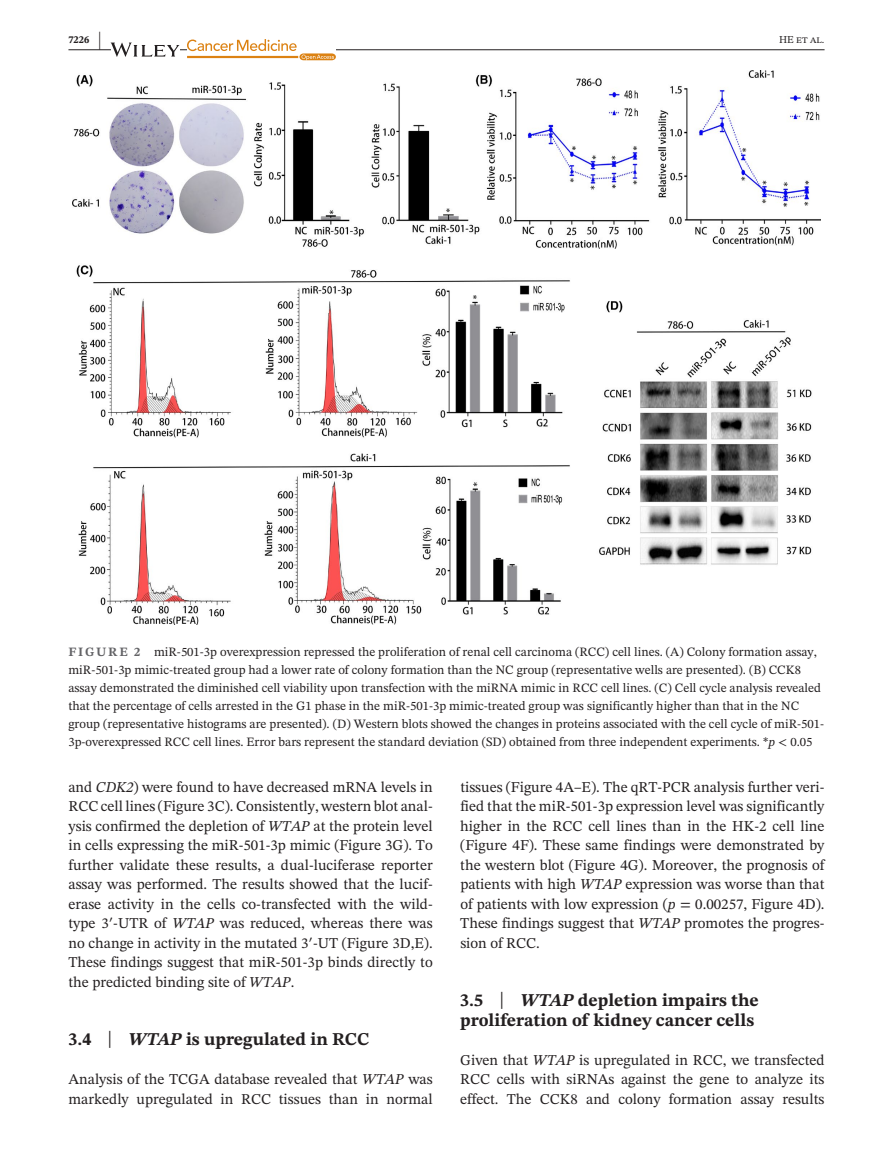
<style>
.page{position:relative;width:893px;height:1174px;background:#fff}
.page>*{position:absolute;margin:0;border:0;box-sizing:border-box;transform-origin:0 0}
.t1{font:700 18px/19.5px "STIX Two Text";color:#231f20}
.t2{font:15px/19.5px "STIX Two Text";color:#231f20;text-align:justify}
.t3{font:12.75px/18px "STIX Two Text";color:#231f20}
.t4{font:10.5px "STIX Two Text";color:#231f20}
.t5{font:700 10.5px "STIX Two Text";color:#231f20}
.s1{font-size:21px}
.s2{font-weight:700;color:#636366}
.s3{font-style:italic}
.s4{font-weight:400;font-size:23.7px}
</style>
<div class="page">
<hr style="left:68px;top:49px;width:756px;height:1px;background:#231f20">
<svg style="left:111px;top:43px;width:68px;height:14px"></svg>
<svg style="left:187px;top:39px;width:149px;height:21px"></svg>
<img style="left:72px;top:70px;width:749px;height:554px">
<p class="t5" style="left:68px;top:32px;width:34px">7226 <span class="s1">|</span></p>
<p class="t4" style="left:779px;top:32px;width:47px">HE et al.</p>
<p class="t3" style="left:68px;top:643px;width:757px"><span class="s2">FIGURE 2</span> miR-501-3p overexpression repressed the proliferation of renal cell carcinoma (RCC) cell lines. (A) Colony formation assay, miR-501-3p mimic-treated group had a lower rate of colony formation than the NC group (representative wells are presented). (B) CCK8 assay demonstrated the diminished cell viability upon transfection with the miRNA mimic in RCC cell lines. (C) Cell cycle analysis revealed that the percentage of cells arrested in the G1 phase in the miR-501-3p mimic-treated group was significantly higher than that in the NC group (representative histograms are presented). (D) Western blots showed the changes in proteins associated with the cell cycle of miR-501- 3p-overexpressed RCC cell lines. Error bars represent the standard deviation (SD) obtained from three independent experiments. *<span class="s3">p</span> &lt; 0.05</p>
<p class="t2" style="left:68px;top:777px;width:366px">and <span class="s3">CDK2</span>) were found to have decreased mRNA levels in RCC cell lines (Figure 3C). Consistently, western blot anal&shy;ysis confirmed the depletion of <span class="s3">WTAP</span> at the protein level in cells expressing the miR-501-3p mimic (Figure 3G). To further validate these results, a dual-luciferase reporter assay was performed. The results showed that the lucif&shy;erase activity in the cells co-transfected with the wild&shy;type 3′-UTR of <span class="s3">WTAP</span> was reduced, whereas there was no change in activity in the mutated 3′-UT (Figure 3D,E).<br>These findings suggest that miR-501-3p binds directly to the predicted binding site of <span class="s3">WTAP</span>.</p>
<p class="t1" style="left:68px;top:1030px;width:302px">3.4 <span class="s4">|</span> <span class="s3">WTAP</span> is upregulated in RCC</p>
<p class="t2" style="left:68px;top:1069px;width:366px">Analysis of the TCGA database revealed that <span class="s3">WTAP</span> was markedly upregulated in RCC tissues than in normal</p>
<p class="t2" style="left:460px;top:777px;width:366px">tissues (Figure 4A–E). The qRT-PCR analysis further veri&shy;fied that the miR-501-3p expression level was significantly higher in the RCC cell lines than in the HK-2 cell line (Figure 4F). These same findings were demonstrated by the western blot (Figure 4G). Moreover, the prognosis of patients with high <span class="s3">WTAP</span> expression was worse than that of patients with low expression (<span class="s3">p</span> = 0.00257, Figure 4D).<br>These findings suggest that <span class="s3">WTAP</span> promotes the progres&shy;sion of RCC.</p>
<p class="t1" style="left:460px;top:991px;width:300px">3.5 <span class="s4">|</span> <span class="s3">WTAP</span> depletion impairs the proliferation of kidney cancer cells</p>
<p class="t2" style="left:460px;top:1050px;width:366px">Given that <span class="s3">WTAP</span> is upregulated in RCC, we transfected RCC cells with siRNAs against the gene to analyze its effect. The CCK8 and colony formation assay results</p>
</div>
